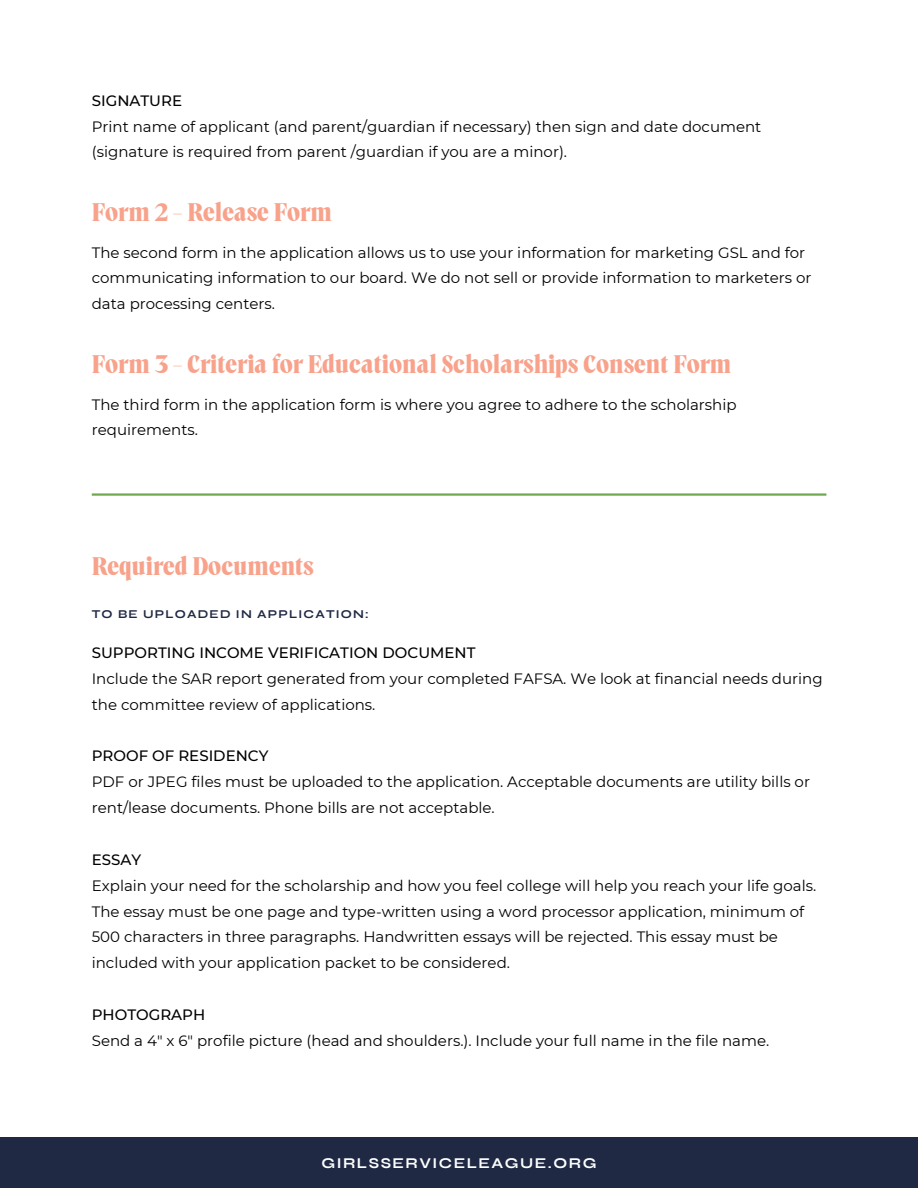
<style>
.page{position:relative;width:918px;height:1188px;background:#fff}
.page>*{position:absolute;margin:0;border:0;box-sizing:border-box;transform-origin:0 0}
.t1{font:27px "Alto Adige";color:#f8a28b}
.t2{font:15px/25.8px "Montserrat";color:#000}
.t3{font:500 15px "Montserrat";color:#000}
.t4{font:700 15px "Syne";letter-spacing:.1em;color:#fff}
.t5{font:700 12px "Syne";letter-spacing:.1em;color:#1f2944}
</style>
<div class="page">
<div style="left:0;top:1137px;width:918px;height:50px;background:#1f2944"></div>
<hr style="left:92px;top:493px;width:734px;height:3px;background:#6fa84f">
<p class="t3" style="left:92px;top:91px;width:92px">SIGNATURE</p>
<p class="t2" style="left:92px;top:113px;width:671px">Print name of applicant (and parent/guardian if necessary) then sign and date document (signature is required from parent /guardian if you are a minor).</p>
<h1 class="t1" style="left:92px;top:201px;width:242px">Form 2 - Release Form</h1>
<p class="t2" style="left:92px;top:239px;width:721px">The second form in the application allows us to use your information for marketing GSL and for communicating information to our board. We do not sell or provide information to marketers or data processing centers.</p>
<h1 class="t1" style="left:92px;top:353px;width:641px">Form 3 - Criteria for Educational Scholarships Consent Form</h1>
<p class="t2" style="left:92px;top:391px;width:646px">The third form in the application form is where you agree to adhere to the scholarship requirements.</p>
<h1 class="t1" style="left:92px;top:555px;width:224px">Required Documents</h1>
<p class="t5" style="left:92px;top:607px;width:279px">TO BE UPLOADED IN APPLICATION:</p>
<p class="t3" style="left:92px;top:643px;width:385px">SUPPORTING INCOME VERIFICATION DOCUMENT</p>
<p class="t2" style="left:92px;top:665px;width:732px">Include the SAR report generated from your completed FAFSA. We look at financial needs during the committee review of applications.</p>
<p class="t3" style="left:92px;top:747px;width:178px">PROOF OF RESIDENCY</p>
<p class="t2" style="left:92px;top:769px;width:720px">PDF or JPEG files must be uploaded to the application. Acceptable documents are utility bills or rent/lease documents. Phone bills are not acceptable.</p>
<p class="t3" style="left:92px;top:850px;width:51px">ESSAY</p>
<p class="t2" style="left:92px;top:872px;width:726px">Explain your need for the scholarship and how you feel college will help you reach your life goals.<br>The essay must be one page and type-written using a word processor application, minimum of 500 characters in three paragraphs. Handwritten essays will be rejected. This essay must be included with your application packet to be considered.</p>
<p class="t3" style="left:92px;top:1006px;width:115px">PHOTOGRAPH</p>
<p class="t2" style="left:92px;top:1028px;width:679px">Send a 4" x 6" profile picture (head and shoulders.). Include your full name in the file name.</p>
<p class="t4" style="left:321px;top:1154px;width:277px">GIRLSSERVICELEAGUE.ORG</p>
</div>
